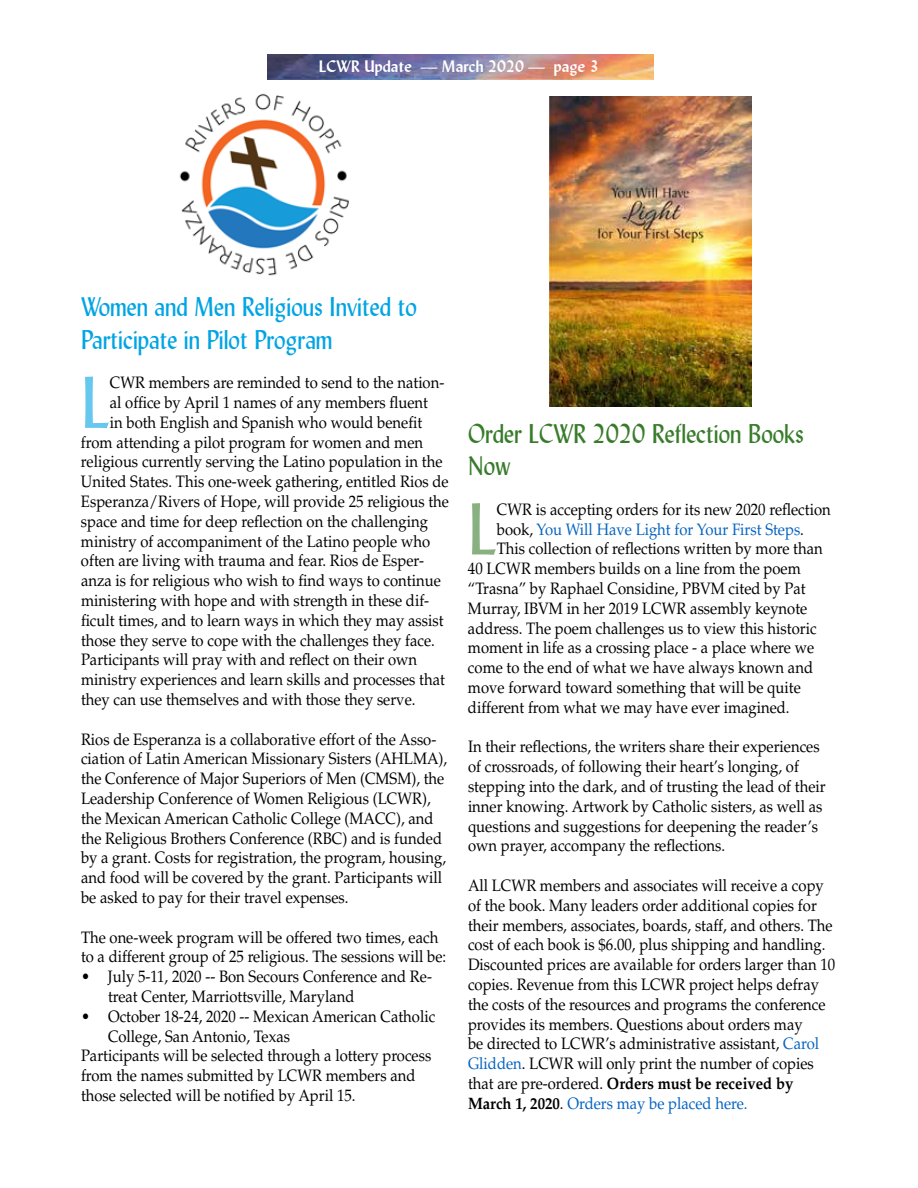
<style>
.page{position:relative;width:918px;height:1188px;background:#fff}
.page>*{position:absolute;margin:0;border:0;box-sizing:border-box;transform-origin:0 0}
.t1{font:72.45px "Lydian BT";color:#88b080;scale:.9 1}
.t2{font:72.45px "Lydian BT";color:#66c8ef;scale:.9 1}
.t3{font:27px/32.4px "Lydian BT";color:#00a4e4;scale:.9 1}
.t4{font:27px/32.4px "Lydian BT";color:#387c2b;scale:.9 1}
.t5{font:16.5px/19.8px "Palatino LT Std";color:#000;scale:.9 1}
.t6{font:16.5px "Palatino LT Std";color:#0563c1;scale:.9 1}
.t7{font:700 16.5px "Lydian BT";color:#fff}
.s1{color:#000}
.s2{color:#0563c1}
.s3{font-weight:700}
</style>
<div class="page">
<img style="left:268px;top:54px;width:386px;height:26px">
<img style="left:179px;top:93px;width:170px;height:183px">
<img style="left:549px;top:96px;width:203px;height:310px">
<p class="t7" style="left:319px;top:56px;width:281px">LCWR Update — March 2020 — page 3</p>
<h2 class="t3" style="left:81px;top:290px;width:375px">Women and Men Religious Invited to<br>Participate in Pilot Program</h2>
<h1 class="t2" style="left:81px;top:358px;width:34px">L</h1>
<p class="t5" style="left:110px;top:373px;width:373px">CWR members are reminded to send to the nation-</p>
<p class="t5" style="left:110px;top:393px;width:355px">al office by April 1 names of any members fluent</p>
<p class="t5" style="left:110px;top:413px;width:349px">in both English and Spanish who would benefit</p>
<p class="t5" style="left:81px;top:432px;width:382px">from attending a pilot program for women and men</p>
<p class="t5" style="left:81px;top:452px;width:403px">religious currently serving the Latino population in the</p>
<p class="t5" style="left:81px;top:472px;width:410px">United States. This one-week gathering, entitled Rios de</p>
<p class="t5" style="left:81px;top:492px;width:410px">Esperanza/Rivers of Hope, will provide 25 religious the</p>
<p class="t5" style="left:81px;top:512px;width:387px">space and time for deep reflection on the challenging</p>
<p class="t5" style="left:81px;top:531px;width:390px">ministry of accompaniment of the Latino people who</p>
<p class="t5" style="left:81px;top:551px;width:383px">often are living with trauma and fear. Rios de Esper-</p>
<p class="t5" style="left:81px;top:571px;width:401px">anza is for religious who wish to find ways to continue</p>
<p class="t5" style="left:81px;top:591px;width:388px">ministering with hope and with strength in these dif-</p>
<p class="t5" style="left:81px;top:611px;width:405px">ficult times, and to learn ways in which they may assist</p>
<p class="t5" style="left:81px;top:630px;width:395px">those they serve to cope with the challenges they face.</p>
<p class="t5" style="left:81px;top:650px;width:375px">Participants will pray with and reflect on their own</p>
<p class="t5" style="left:81px;top:670px;width:406px">ministry experiences and learn skills and processes that</p>
<p class="t5" style="left:81px;top:690px;width:373px">they can use themselves and with those they serve.</p>
<p class="t5" style="left:81px;top:729px;width:408px">Rios de Esperanza is a collaborative effort of the Asso&shy;ciation of Latin American Missionary Sisters (AHLMA), the Conference of Major Superiors of Men (CMSM), the Leadership Conference of Women Religious (LCWR), the Mexican American Catholic College (MACC), and the Religious Brothers Conference (RBC) and is funded by a grant. Costs for registration, the program, housing, and food will be covered by the grant. Participants will be asked to pay for their travel expenses.</p>
<p class="t5" style="left:81px;top:927px;width:407px">The one-week program will be offered two times, each to a different group of 25 religious. The sessions will be:</p>
<p class="t5" style="left:108px;top:967px;width:361px;text-indent:-27px">• July 5-11, 2020 -- Bon Secours Conference and Re&shy;treat Center, Marriottsville, Maryland</p>
<p class="t5" style="left:81px;top:1007px;width:395px">• October 18-24, 2020 -- Mexican American Catholic</p>
<p class="t5" style="left:108px;top:1026px;width:204px">College, San Antonio, Texas</p>
<p class="t5" style="left:81px;top:1046px;width:391px">Participants will be selected through a lottery process</p>
<p class="t5" style="left:81px;top:1066px;width:373px">from the names submitted by LCWR members and</p>
<p class="t5" style="left:81px;top:1086px;width:307px">those selected will be notified by April 15.</p>
<h2 class="t4" style="left:468px;top:417px;width:375px">Order LCWR 2020 Reflection Books<br>Now</h2>
<h1 class="t1" style="left:468px;top:485px;width:34px">L</h1>
<p class="t5" style="left:497px;top:500px;width:373px">CWR is accepting orders for its new 2020 reflection</p>
<p class="t6" style="left:497px;top:519px;width:343px"><span class="s1">book,</span> You Will Have Light for Your First Steps<span class="s1">.</span></p>
<p class="t5" style="left:497px;top:539px;width:364px">This collection of reflections written by more than</p>
<p class="t5" style="left:468px;top:559px;width:371px">40 LCWR members builds on a line from the poem</p>
<p class="t5" style="left:468px;top:579px;width:377px">“Trasna” by Raphael Considine, PBVM cited by Pat</p>
<p class="t5" style="left:468px;top:599px;width:379px">Murray, IBVM in her 2019 LCWR assembly keynote</p>
<p class="t5" style="left:468px;top:618px;width:389px">address. The poem challenges us to view this historic</p>
<p class="t5" style="left:468px;top:638px;width:386px">moment in life as a crossing place - a place where we</p>
<p class="t5" style="left:468px;top:658px;width:385px">come to the end of what we have always known and</p>
<p class="t5" style="left:468px;top:678px;width:371px">move forward toward something that will be quite</p>
<p class="t5" style="left:468px;top:698px;width:359px">different from what we may have ever imagined.</p>
<p class="t5" style="left:468px;top:737px;width:399px">In their reflections, the writers share their experiences of crossroads, of following their heart’s longing, of stepping into the dark, and of trusting the lead of their inner knowing. Artwork by Catholic sisters, as well as questions and suggestions for deepening the reader’s own prayer, accompany the reflections.</p>
<p class="t5" style="left:468px;top:876px;width:410px">All LCWR members and associates will receive a copy of the book. Many leaders order additional copies for their members, associates, boards, staff, and others. The cost of each book is $6.00, plus shipping and handling.<br>Discounted prices are available for orders larger than 10 copies. Revenue from this LCWR project helps defray the costs of the resources and programs the conference provides its members. Questions about orders may<br>be directed to LCWR’s administrative assistant, <span class="s2">Carol Glidden</span>. LCWR will only print the number of copies that are pre-ordered. <span class="s3">Orders must be received by March 1, 2020</span>. <span class="s2">Orders may be placed here.</span></p>
</div>
